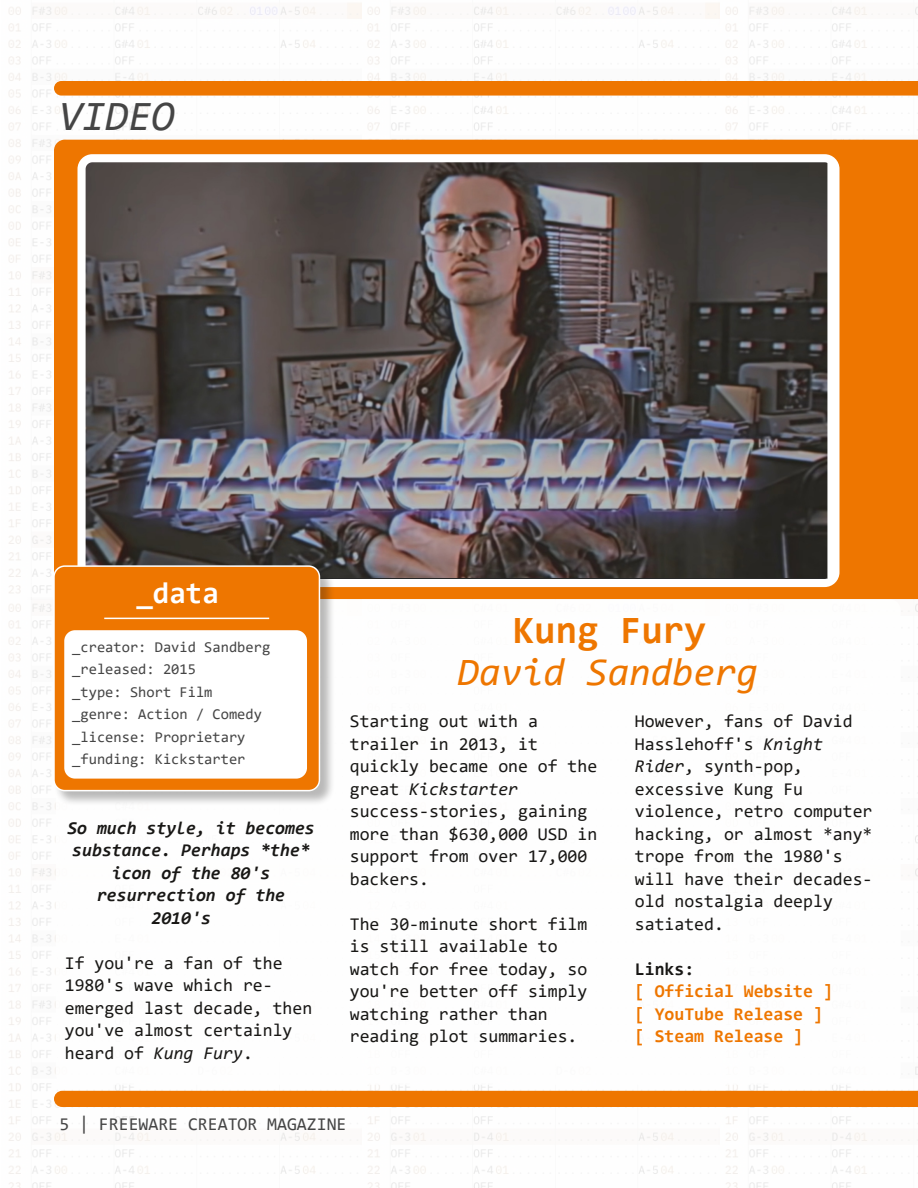
<style>
.page{position:relative;width:918px;height:1188px;background:#fff}
.page>*{position:absolute;margin:0;border:0;box-sizing:border-box;transform-origin:0 0}
.t1{font:italic 42px "Consolas";color:#454545}
.t2{font:italic 39px "Consolas";color:#ee7600}
.t3{font:700 39px "Consolas";color:#ee7600}
.t4{font:700 30px "Consolas";color:#fff}
.t5{font:18px/22.5px "Consolas";color:#181715}
.t6{font:italic 700 18px "Consolas";color:#181715}
.t7{font:700 18px/22.5px "Consolas";color:#ee7600}
.t8{font:18px "Consolas";color:#454545}
.t9{font:700 18px "Consolas";color:#181715}
.t10{font:15px/22.5px "Consolas";color:#454545}
.s1{font-style:italic}
</style>
<div class="page">
<img style="left:720px;top:6px;width:198px;height:1182px">
<img style="left:8px;top:3px;width:712px;height:1185px">
<div style="left:56px;top:599px;width:845px;height:486px;background:#fff;border-radius:11px"></div>
<svg style="left:54px;top:81px;width:864px;height:15px;background:#ee7a08"></svg>
<div style="left:54px;top:1091px;width:864px;height:16px;background:#ee7600"></div>
<div style="left:54px;top:140px;width:864px;height:459px;background:#ee7600"></div>
<img style="left:87px;top:163px;width:744px;height:415px">
<div style="left:78px;top:154px;width:762px;height:433px;border:8px solid #fff;border-radius:11px"></div>
<div style="left:53px;top:565px;width:282px;height:241px;background:#181715;opacity:.3"></div>
<div style="left:54px;top:566px;width:265px;height:225px;background:#ee7600;border-radius:11px"></div>
<div style="left:53px;top:565px;width:267px;height:226px;border:2px solid #fff;border-radius:11px"></div>
<div style="left:64px;top:630px;width:243px;height:149px;background:#fff;border-radius:11px"></div>
<hr style="left:104px;top:618px;width:165px;height:1px;background:#fff">
<div style="left:847px;top:148px;width:63px;height:445px;background:#ee7600"></div>
<h1 class="t1" style="left:59px;top:98px;width:117px">VIDEO</h1>
<h3 class="t4" style="left:136px;top:581px;width:84px">_data</h3>
<p class="t10" style="left:72px;top:637px;width:199px">_creator: David Sandberg _released: 2015<br>_type: Short Film _genre: Action / Comedy _license: Proprietary _funding: Kickstarter</p>
<p class="t6" style="left:67px;top:820px;width:249px">So much style, it becomes</p>
<p class="t6" style="left:72px;top:843px;width:239px">substance. Perhaps *the*</p>
<p class="t6" style="left:112px;top:865px;width:160px">icon of the 80's</p>
<p class="t6" style="left:97px;top:888px;width:190px">resurrection of the</p>
<p class="t6" style="left:152px;top:910px;width:61px">2010's</p>
<p class="t5" style="left:65px;top:953px;width:249px">If you're a fan of the<br>1980's wave which re‐ emerged last decade, then you've almost certainly heard of <span class="s1">Kung Fury</span>.</p>
<h2 class="t3" style="left:513px;top:614px;width:195px">Kung Fury</h2>
<h2 class="t2" style="left:458px;top:656px;width:302px">David Sandberg</h2>
<p class="t5" style="left:350px;top:711px;width:249px">Starting out with a trailer in 2013, it quickly became one of the great <span class="s1">Kickstarter </span>success‐stories, gaining more than $630,000 USD in support from over 17,000 backers.</p>
<p class="t5" style="left:350px;top:914px;width:239px">The 30‐minute short film is still available to watch for free today, so you're better off simply watching rather than reading plot summaries.</p>
<p class="t5" style="left:635px;top:711px;width:239px">However, fans of David<br>Hasslehoff's <span class="s1">Knight<br>Rider</span>, synth‐pop, excessive Kung Fu violence, retro computer hacking, or almost *any* trope from the 1980's will have their decades‐ old nostalgia deeply satiated.</p>
<p class="t9" style="left:635px;top:961px;width:61px">Links:</p>
<p class="t7" style="left:635px;top:981px;width:199px">[ Official Website ] [ YouTube Release ] [ Steam Release ]</p>
<p class="t8" style="left:59px;top:1117px;width:289px">5 | FREEWARE CREATOR MAGAZINE</p>
</div>
